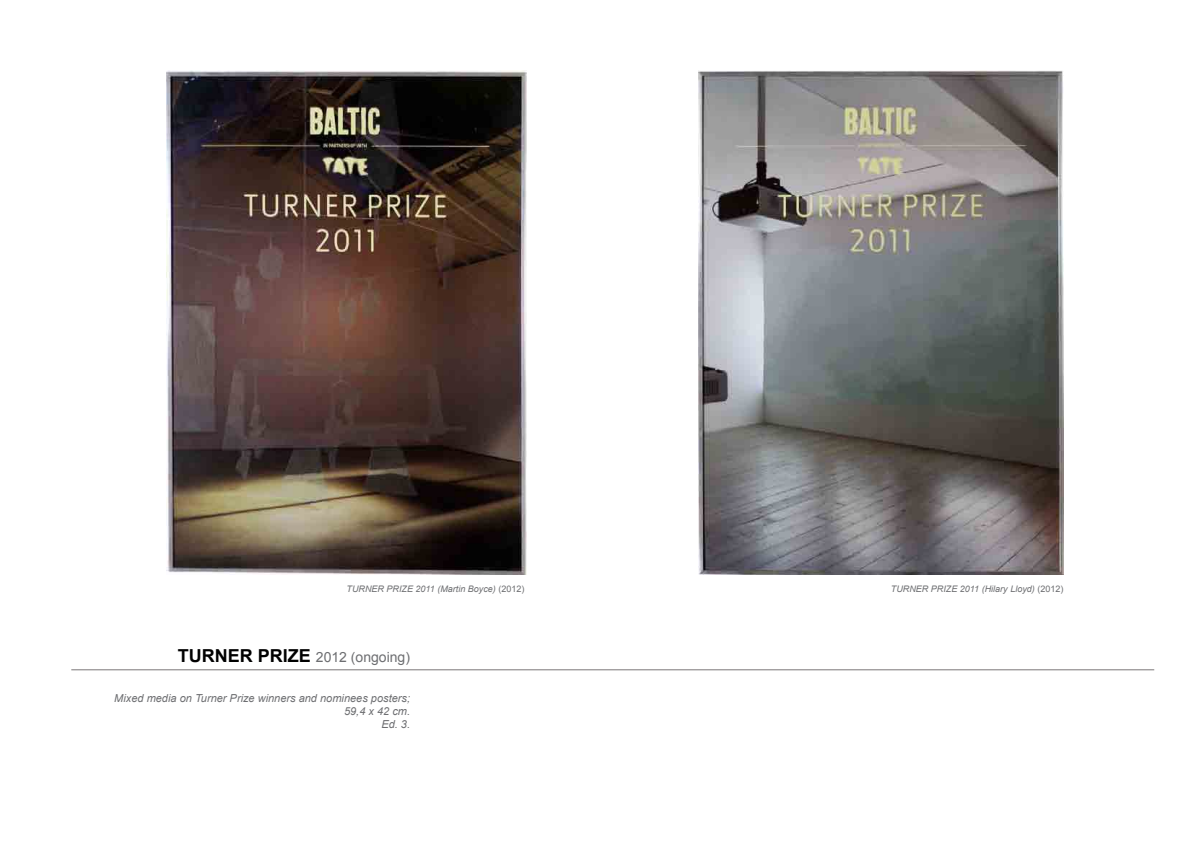
<style>
.page{position:relative;width:1191px;height:842px;background:#fff}
.page>*{position:absolute;margin:0;border:0;box-sizing:border-box;transform-origin:0 0}
.t1{font:14px "Arial";color:#6d6e71}
.t2{font:italic 11px/13.2px "Arial";color:#6d6e71;text-align:right}
.t3{font:italic 9px "Arial";color:#6d6e71}
.s1{font-style:normal}
.s2{font-weight:700;font-size:18px;color:#000}
</style>
<div class="page">
<img style="left:166px;top:71px;width:360px;height:504px">
<img style="left:698px;top:71px;width:365px;height:504px">
<hr style="left:71px;top:670px;width:1083px;height:1px;background:#7a7677">
<p class="t3" style="left:346px;top:583px;width:179px">TURNER PRIZE 2011 (Martin Boyce) <span class="s1">(2012)</span></p>
<p class="t3" style="left:891px;top:583px;width:174px">TURNER PRIZE 2011 (Hilary Lloyd) <span class="s1">(2012)</span></p>
<h1 class="t1" style="left:178px;top:648px;width:234px"><span class="s2">TURNER PRIZE</span> 2012 (ongoing)</h1>
<p class="t2" style="left:114px;top:691px;width:297px">Mixed media on Turner Prize winners and nominees posters;<br>59,4 x 42 cm.<br>Ed. 3.</p>
</div>
